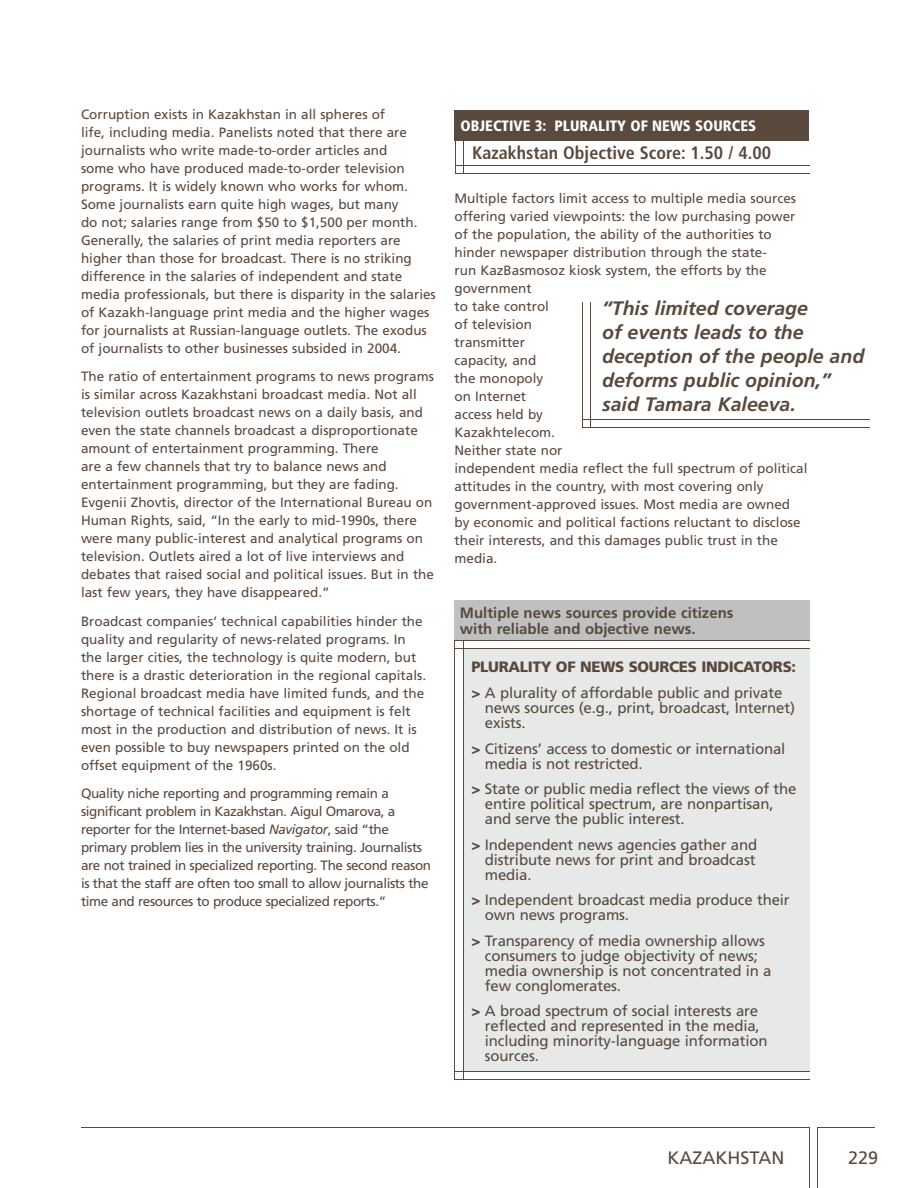
<style>
.page{position:relative;width:918px;height:1188px;background:#fff}
.page>*{position:absolute;margin:0;border:0;box-sizing:border-box;transform-origin:0 0}
.t1{font:italic 700 19.5px/24px "Frutiger";color:#5a493d}
.t2{font:700 condensed 18px "Frutiger";color:#5a493d}
.t3{font:18px "Frutiger";color:#5a493d}
.t4{font:15px/15px "Frutiger";letter-spacing:-.01em;color:#5a493d}
.t5{font:700 15px/16.5px "Frutiger";color:#5a493d}
.t6{font:900 condensed 15px "Frutiger";color:#fff}
.t7{font:13.5px/18px "Frutiger";color:#5a493d}
.t8{font:13.5px/18px "Frutiger";letter-spacing:-.03em;color:#5a493d}
.s1{font-style:italic}
.s2{font-weight:900}
</style>
<div class="page">
<hr style="left:456px;top:165px;width:354px;height:1px;background:#5a493d">
<hr style="left:456px;top:173px;width:354px;height:1px;background:#5a493d">
<hr style="left:463px;top:138px;width:1px;height:36px;background:#5a493d">
<hr style="left:455px;top:138px;width:1px;height:36px;background:#5a493d">
<div style="left:455px;top:110px;width:354px;height:30px;background:#5a493d"></div>
<hr style="left:590px;top:302px;width:1px;height:126px;background:#5a493d">
<hr style="left:582px;top:302px;width:1px;height:126px;background:#5a493d">
<hr style="left:583px;top:419px;width:287px;height:1px;background:#5a493d">
<hr style="left:583px;top:427px;width:287px;height:1px;background:#5a493d">
<hr style="left:817px;top:1127px;width:1px;height:61px;background:#5a493d">
<hr style="left:817px;top:1127px;width:58px;height:1px;background:#5a493d">
<hr style="left:81px;top:1127px;width:728px;height:1px;background:#5a493d">
<hr style="left:809px;top:1127px;width:1px;height:61px;background:#5a493d">
<div style="left:463px;top:649px;width:347px;height:423px;background:#e7e9e9"></div>
<div style="left:454px;top:600px;width:356px;height:40px;background:#bfc1c1"></div>
<hr style="left:455px;top:640px;width:355px;height:1px;background:#5a493d">
<hr style="left:455px;top:648px;width:355px;height:1px;background:#5a493d">
<hr style="left:455px;top:1071px;width:355px;height:1px;background:#5a493d">
<hr style="left:455px;top:1079px;width:355px;height:1px;background:#5a493d">
<hr style="left:463px;top:641px;width:1px;height:439px;background:#5a493d">
<hr style="left:455px;top:641px;width:1px;height:439px;background:#5a493d">
<p class="t7" style="left:81px;top:105px;width:356px">Corruption exists in Kazakhstan in all spheres of<br>life, including media. Panelists noted that there are journalists who write made-to-order articles and<br>some who have produced made-to-order television programs. It is widely known who works for whom.<br>Some journalists earn quite high wages, but many<br>do not; salaries range from $50 to $1,500 per month.<br>Generally, the salaries of print media reporters are higher than those for broadcast. There is no striking difference in the salaries of independent and state media professionals, but there is disparity in the salaries of Kazakh-language print media and the higher wages for journalists at Russian-language outlets. The exodus of journalists to other businesses subsided in 2004.</p>
<p class="t7" style="left:81px;top:367px;width:355px">The ratio of entertainment programs to news programs is similar across Kazakhstani broadcast media. Not all television outlets broadcast news on a daily basis, and even the state channels broadcast a disproportionate amount of entertainment programming. There<br>are a few channels that try to balance news and entertainment programming, but they are fading.<br>Evgenii Zhovtis, director of the International Bureau on Human Rights, said, “In the early to mid-1990s, there were many public-interest and analytical programs on television. Outlets aired a lot of live interviews and debates that raised social and political issues. But in the last few years, they have disappeared.”</p>
<p class="t7" style="left:81px;top:612px;width:347px">Broadcast companies’ technical capabilities hinder the quality and regularity of news-related programs. In the larger cities, the technology is quite modern, but there is a drastic deterioration in the regional capitals.<br>Regional broadcast media have limited funds, and the shortage of technical facilities and equipment is felt most in the production and distribution of news. It is even possible to buy newspapers printed on the old offset equipment of the 1960s.</p>
<p class="t8" style="left:81px;top:784px;width:352px">Quality niche reporting and programming remain a significant problem in Kazakhstan. Aigul Omarova, a reporter for the Internet-based <span class="s1">Navigator</span>, said “the primary problem lies in the university training. Journalists are not trained in specialized reporting. The second reason is that the staff are often too small to allow journalists the time and resources to produce specialized reports.”</p>
<p class="t6" style="left:461px;top:116px;width:297px">OBJECTIVE 3: PLURALITY OF NEWS SOURCES</p>
<h2 class="t2" style="left:472px;top:142px;width:301px">Kazakhstan Objective Score: 1.50 / 4.00</h2>
<p class="t7" style="left:454px;top:189px;width:354px">Multiple factors limit access to multiple media sources offering varied viewpoints: the low purchasing power of the population, the ability of the authorities to hinder newspaper distribution through the state-<br>run KazBasmosoz kiosk system, the efforts by the government<br>to take control<br>of television<br>transmitter<br>capacity, and<br>the monopoly<br>on Internet<br>access held by<br>Kazakhtelecom.<br>Neither state nor<br>independent media reflect the full spectrum of political attitudes in the country, with most covering only government-approved issues. Most media are owned by economic and political factions reluctant to disclose their interests, and this damages public trust in the media.</p>
<h1 class="t1" style="left:602px;top:296px;width:264px">“This limited coverage<br>of events leads to the deception of the people and deforms public opinion,” said Tamara Kaleeva.</h1>
<p class="t5" style="left:460px;top:604px;width:275px">Multiple news sources provide citizens with reliable and objective news.</p>
<p class="t4" style="left:471px;top:654px;width:326px;line-height:25.8px"><span class="s2">PLURALITY OF NEWS SOURCES INDICATORS: &gt;</span> A plurality of affordable public and private</p>
<p class="t4" style="left:485px;top:700px;width:312px">news sources (e.g., print, broadcast, Internet) exists.</p>
<p class="t4" style="left:485px;top:741px;width:302px;text-indent:-13px"><span class="s2">&gt;</span> Citizens’ access to domestic or international media is not restricted.</p>
<p class="t4" style="left:485px;top:781px;width:313px;text-indent:-13px"><span class="s2">&gt;</span> State or public media reflect the views of the entire political spectrum, are nonpartisan, and serve the public interest.</p>
<p class="t4" style="left:485px;top:837px;width:274px;text-align:justify;text-indent:-13px"><span class="s2">&gt;</span> Independent news agencies gather and distribute news for print and broadcast media.</p>
<p class="t4" style="left:485px;top:892px;width:306px;text-indent:-13px"><span class="s2">&gt;</span> Independent broadcast media produce their own news programs.</p>
<p class="t4" style="left:485px;top:933px;width:288px;text-indent:-13px"><span class="s2">&gt;</span> Transparency of media ownership allows consumers to judge objectivity of news; media ownership is not concentrated in a few conglomerates.</p>
<p class="t4" style="left:485px;top:1003px;width:284px;text-indent:-13px"><span class="s2">&gt;</span> A broad spectrum of social interests are reflected and represented in the media, including minority-language information sources.</p>
<h2 class="t3" style="left:668px;top:1147px;width:119px">KAZAKHSTAN</h2>
<h2 class="t3" style="left:848px;top:1147px;width:32px">229</h2>
</div>
